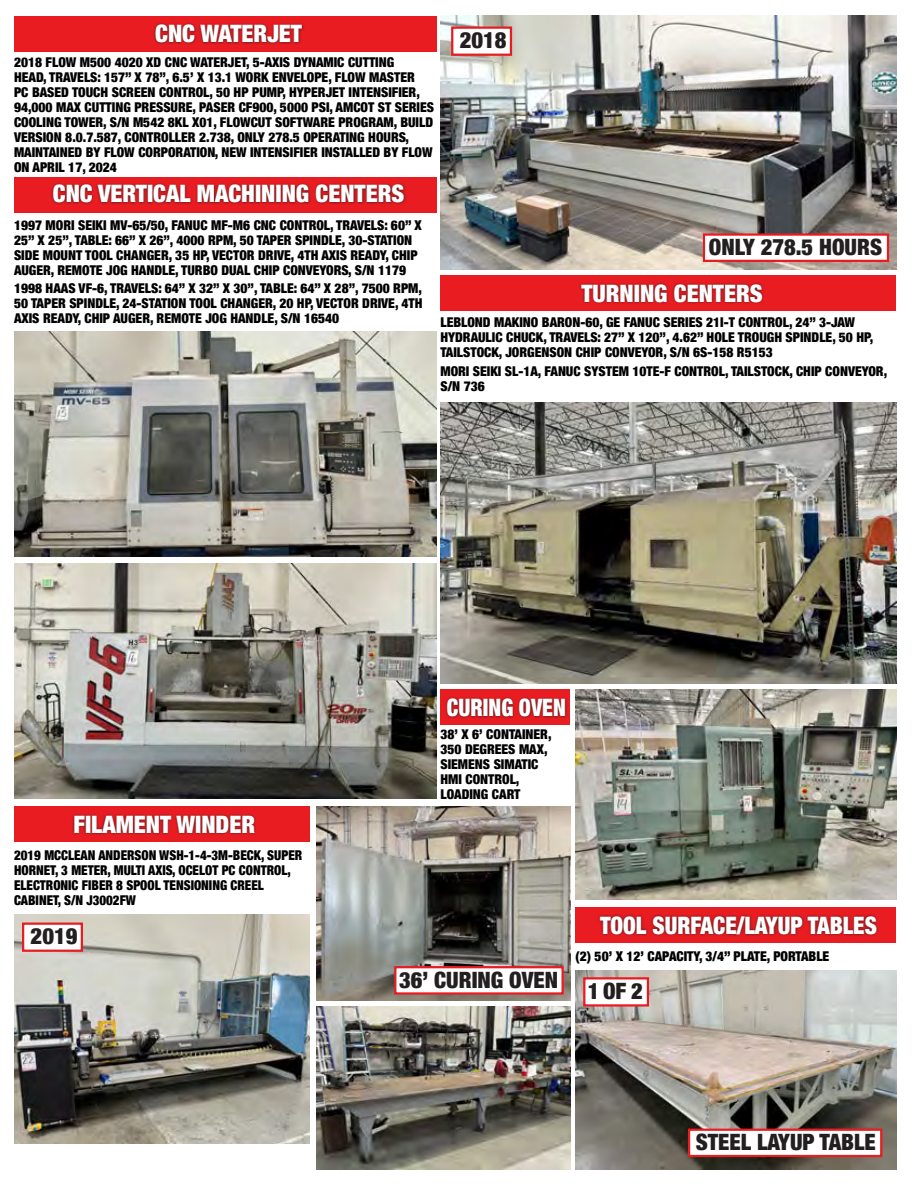
<style>
.page{position:relative;width:918px;height:1188px;background:#fff}
.page>*{position:absolute;margin:0;border:0;box-sizing:border-box;transform-origin:0 0}
.t1{font:900 condensed 24px "Helvetica Neue";color:#fff}
.t2{font:900 condensed 24px "Helvetica Neue";color:#fff;scale:.95 1}
.t3{font:900 condensed 24px "Helvetica Neue";color:#fff;scale:.9 1}
.t4{font:900 condensed 22.5px "Helvetica Neue";color:#231f20}
.t5{font:900 condensed 13.5px/15px "Helvetica Neue";color:#000}
.t6{font:900 condensed 13.5px/15px "Helvetica Neue";color:#000;scale:.96 1}
</style>
<div class="page">
<img style="left:316px;top:1007px;width:254px;height:162px">
<div style="left:14px;top:16px;width:422px;height:36px;background:#e91c22"></div>
<div style="left:153px;top:22px;width:152px;height:23px;background:#231f20;opacity:.75"></div>
<div style="left:14px;top:177px;width:422px;height:36px;background:#e91c22"></div>
<div style="left:51px;top:182px;width:356px;height:23px;background:#231f20;opacity:.75"></div>
<div style="left:440px;top:275px;width:456px;height:36px;background:#e91c22"></div>
<div style="left:579px;top:282px;width:186px;height:22px;background:#231f20;opacity:.75"></div>
<div style="left:576px;top:907px;width:320px;height:36px;background:#e91c22"></div>
<div style="left:597px;top:913px;width:283px;height:24px;background:#231f20;opacity:.75"></div>
<img style="left:440px;top:16px;width:456px;height:253px">
<img style="left:441px;top:402px;width:455px;height:281px">
<img style="left:576px;top:689px;width:320px;height:211px">
<img style="left:576px;top:971px;width:320px;height:198px">
<img style="left:14px;top:332px;width:422px;height:225px">
<img style="left:14px;top:564px;width:422px;height:235px">
<div style="left:451px;top:27px;width:61px;height:29px;background:#fff;border:2px solid #e91c22"></div>
<div style="left:703px;top:233px;width:186px;height:29px;background:#fff;border:2px solid #e91c22"></div>
<img style="left:316px;top:806px;width:254px;height:195px">
<img style="left:14px;top:914px;width:296px;height:229px">
<div style="left:22px;top:923px;width:61px;height:29px;background:#fff;border:2px solid #e91c22"></div>
<div style="left:14px;top:806px;width:296px;height:36px;background:#e91c22"></div>
<div style="left:71px;top:813px;width:187px;height:23px;background:#231f20;opacity:.75"></div>
<div style="left:440px;top:689px;width:130px;height:36px;background:#e91c22"></div>
<div style="left:444px;top:696px;width:124px;height:23px;background:#231f20;opacity:.75"></div>
<div style="left:394px;top:966px;width:170px;height:29px;background:#fff;border:2px solid #e91c22"></div>
<div style="left:688px;top:1129px;width:194px;height:28px;background:#fff;border:2px solid #e91c22"></div>
<div style="left:583px;top:977px;width:66px;height:30px;background:#fff;border:2px solid #e91c22"></div>
<h1 class="t1" style="left:155px;top:14px;width:148px">CNC WATERJET</h1>
<p class="t5" style="left:14px;top:54px;width:422px">2018 FLOW M500 4020 XD CNC WATERJET, 5-AXIS DYNAMIC CUTTING<br>HEAD, TRAVELS: 157” X 78”, 6.5’ X 13.1 WORK ENVELOPE, FLOW MASTER<br>PC BASED TOUCH SCREEN CONTROL, 50 HP PUMP, HYPERJET INTENSIFIER, 94,000 MAX CUTTING PRESSURE, PASER CF900, 5000 PSI, AMCOT ST SERIES COOLING TOWER, S/N M542 8KL X01, FLOWCUT SOFTWARE PROGRAM, BUILD VERSION 8.0.7.587, CONTROLLER 2.738, ONLY 278.5 OPERATING HOURS, MAINTAINED BY FLOW CORPORATION, NEW INTENSIFIER INSTALLED BY FLOW ON APRIL 17, 2024</p>
<h1 class="t1" style="left:53px;top:174px;width:353px">CNC VERTICAL MACHINING CENTERS</h1>
<h2 class="t4" style="left:460px;top:22px;width:48px">2018</h2>
<p class="t5" style="left:14px;top:217px;width:409px">1997 MORI SEIKI MV-65/50, FANUC MF-M6 CNC CONTROL, TRAVELS: 60” X 25” X 25”, TABLE: 66” X 26”, 4000 RPM, 50 TAPER SPINDLE, 30-STATION SIDE MOUNT TOOL CHANGER, 35 HP, VECTOR DRIVE, 4TH AXIS READY, CHIP AUGER, REMOTE JOG HANDLE, TURBO DUAL CHIP CONVEYORS, S/N 1179</p>
<p class="t5" style="left:14px;top:280px;width:410px;text-align:justify">1998 HAAS VF-6, TRAVELS: 64” X 32” X 30”, TABLE: 64” X 28”, 7500 RPM, 50 TAPER SPINDLE, 24-STATION TOOL CHANGER, 20 HP, VECTOR DRIVE, 4TH AXIS READY, CHIP AUGER, REMOTE JOG HANDLE, S/N 16540</p>
<h2 class="t4" style="left:709px;top:229px;width:175px">ONLY 278.5 HOURS</h2>
<h1 class="t1" style="left:581px;top:273px;width:183px">TURNING CENTERS</h1>
<p class="t5" style="left:440px;top:314px;width:434px">LEBLOND MAKINO BARON-60, GE FANUC SERIES 21I-T CONTROL, 24” 3-JAW<br>HYDRAULIC CHUCK, TRAVELS: 27” X 120”, 4.62” HOLE TROUGH SPINDLE, 50 HP,<br>TAILSTOCK, JORGENSON CHIP CONVEYOR, S/N 6S-158 R5153</p>
<p class="t5" style="left:440px;top:363px;width:448px">MORI SEIKI SL-1A, FANUC SYSTEM 10TE-F CONTROL, TAILSTOCK, CHIP CONVEYOR,<br>S/N 736</p>
<h1 class="t1" style="left:73px;top:804px;width:183px">FILAMENT WINDER</h1>
<p class="t6" style="left:14px;top:847px;width:302px">2019 MCCLEAN ANDERSON WSH-1-4-3M-BECK, SUPER HORNET, 3 METER, MULTI AXIS, OCELOT PC CONTROL, ELECTRONIC FIBER 8 SPOOL TENSIONING CREEL CABINET, S/N J3002FW</p>
<h2 class="t4" style="left:31px;top:918px;width:48px">2019</h2>
<h1 class="t3" style="left:447px;top:688px;width:134px">CURING OVEN</h1>
<p class="t5" style="left:440px;top:726px;width:113px">38’ X 6’ CONTAINER,<br>350 DEGREES MAX,<br>SIEMENS SIMATIC<br>HMI CONTROL,<br>LOADING CART</p>
<h1 class="t2" style="left:600px;top:905px;width:293px">TOOL SURFACE/LAYUP TABLES</h1>
<p class="t5" style="left:576px;top:948px;width:255px">(2) 50’ X 12’ CAPACITY, 3/4” PLATE, PORTABLE</p>
<h2 class="t4" style="left:399px;top:961px;width:160px">36’ CURING OVEN</h2>
<h2 class="t4" style="left:588px;top:973px;width:57px">1 OF 2</h2>
<h2 class="t4" style="left:696px;top:1124px;width:182px">STEEL LAYUP TABLE</h2>
</div>
